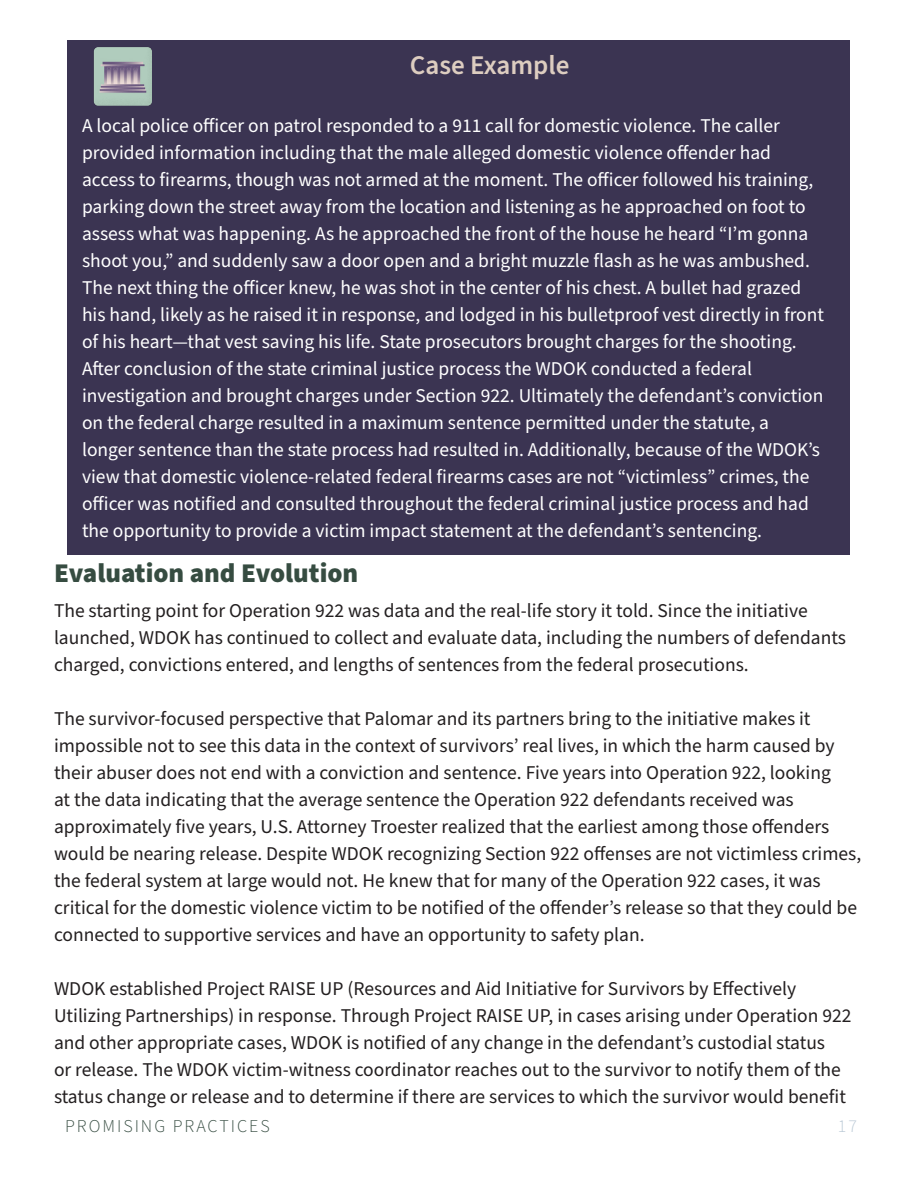
<style>
.page{position:relative;width:918px;height:1188px;background:#fff}
.page>*{position:absolute;margin:0;border:0;box-sizing:border-box;transform-origin:0 0}
.t1{font:900 27px "Source Sans Pro";color:#364c41}
.t2{font:600 27px "Source Sans Pro";color:#ddcdc0}
.t3{font:19.5px/27px "Source Sans Pro";color:#231f20}
.t4{font:19.5px/27px "Source Sans Pro";color:#fff}
.t5{font:300 18px "Source Sans Pro";letter-spacing:.11em;color:#364c41}
.t6{font:300 18px "Source Sans Pro";color:#b8c7d4}
</style>
<div class="page">
<div style="left:68px;top:40px;width:782px;height:514px;background:#3b3452"></div>
<img style="left:93px;top:47px;width:59px;height:59px">
<p class="t2" style="left:410px;top:47px;width:161px">Case Example</p>
<p class="t4" style="left:82px;top:112px;width:744px">A local police officer on patrol responded to a 911 call for domestic violence. The caller provided information including that the male alleged domestic violence offender had access to firearms, though was not armed at the moment. The officer followed his training, parking down the street away from the location and listening as he approached on foot to assess what was happening. As he approached the front of the house he heard “I’m gonna shoot you,” and suddenly saw a door open and a bright muzzle flash as he was ambushed.<br>The next thing the officer knew, he was shot in the center of his chest. A bullet had grazed his hand, likely as he raised it in response, and lodged in his bulletproof vest directly in front of his heart—that vest saving his life. State prosecutors brought charges for the shooting.<br>After conclusion of the state criminal justice process the WDOK conducted a federal investigation and brought charges under Section 922. Ultimately the defendant’s conviction on the federal charge resulted in a maximum sentence permitted under the statute, a longer sentence than the state process had resulted in. Additionally, because of the WDOK’s view that domestic violence-related federal firearms cases are not “victimless” crimes, the officer was notified and consulted throughout the federal criminal justice process and had the opportunity to provide a victim impact statement at the defendant’s sentencing.</p>
<p class="t1" style="left:54px;top:554px;width:306px">Evaluation and Evolution</p>
<p class="t3" style="left:54px;top:598px;width:793px">The starting point for Operation 922 was data and the real-life story it told. Since the initiative launched, WDOK has continued to collect and evaluate data, including the numbers of defendants charged, convictions entered, and lengths of sentences from the federal prosecutions.</p>
<p class="t3" style="left:54px;top:706px;width:809px">The survivor-focused perspective that Palomar and its partners bring to the initiative makes it impossible not to see this data in the context of survivors’ real lives, in which the harm caused by their abuser does not end with a conviction and sentence. Five years into Operation 922, looking<br>at the data indicating that the average sentence the Operation 922 defendants received was approximately five years, U.S. Attorney Troester realized that the earliest among those offenders would be nearing release. Despite WDOK recognizing Section 922 offenses are not victimless crimes, the federal system at large would not. He knew that for many of the Operation 922 cases, it was critical for the domestic violence victim to be notified of the offender’s release so that they could be connected to supportive services and have an opportunity to safety plan.</p>
<p class="t3" style="left:54px;top:976px;width:799px">WDOK established Project RAISE UP (Resources and Aid Initiative for Survivors by Effectively Utilizing Partnerships) in response. Through Project RAISE UP, in cases arising under Operation 922 and other appropriate cases, WDOK is notified of any change in the defendant’s custodial status<br>or release. The WDOK victim-witness coordinator reaches out to the survivor to notify them of the status change or release and to determine if there are services to which the survivor would benefit</p>
<p class="t5" style="left:65px;top:1114px;width:206px">PROMISING PRACTICES</p>
<p class="t6" style="left:838px;top:1114px;width:21px">17</p>
</div>
